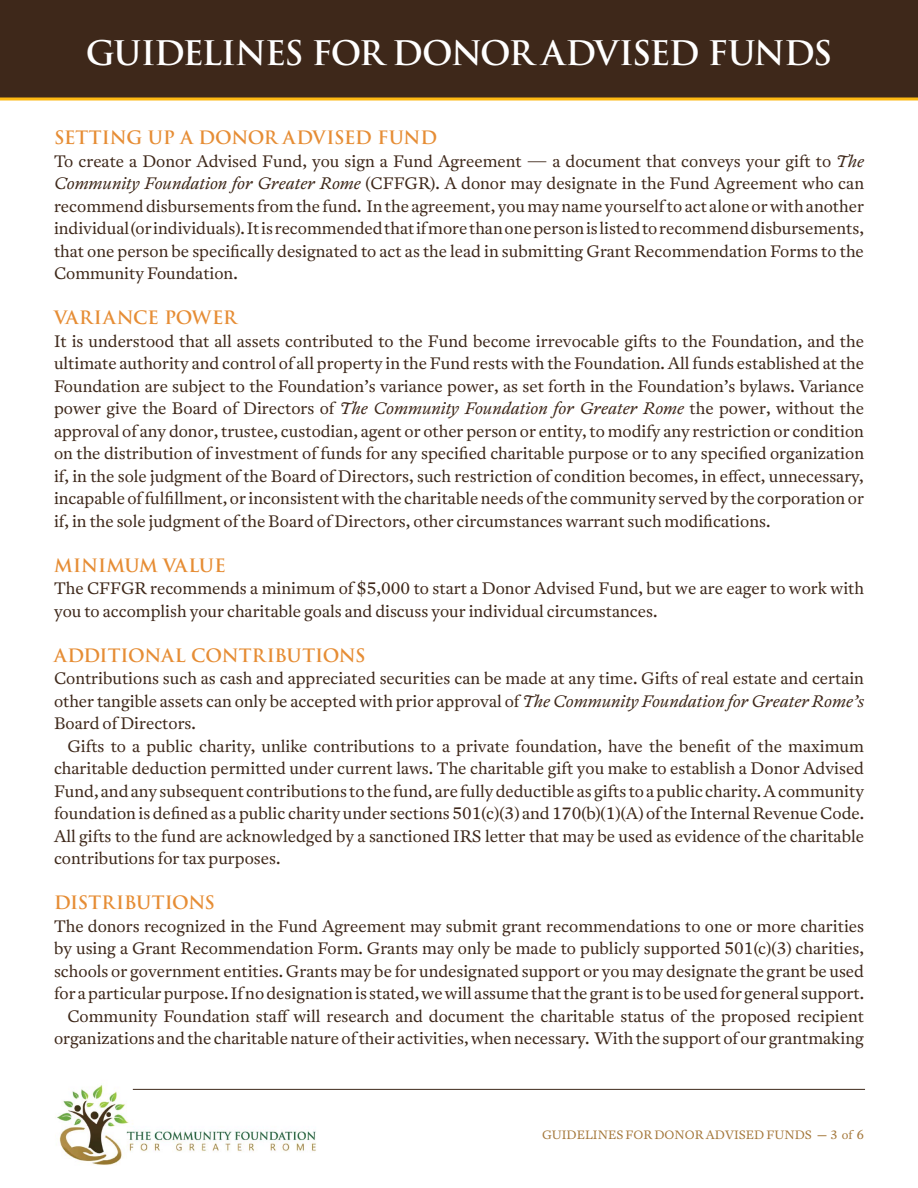
<style>
.page{position:relative;width:918px;height:1188px;background:#fff}
.page>*{position:absolute;margin:0;border:0;box-sizing:border-box;transform-origin:0 0}
.t1{font:700 33px "Trajan Pro";letter-spacing:-.05em;color:#fff}
.t2{font:700 18px "Trajan Pro";letter-spacing:-.01em;color:#e68d35}
.t3{font:300 16.5px/22.5px "Antwerp";color:#3e281a;text-align:justify}
.t4{font:300 12px "Antwerp";color:#a4773a}
.s1{font-style:italic}
.s2{font-family:"Helvetica Neue";font-weight:400}
</style>
<div class="page">
<img style="left:57px;top:1085px;width:277px;height:80px">
<hr style="left:133px;top:1089px;width:732px;height:1px;background:#3e281a">
<div style="left:0;top:0;width:918px;height:99px;background:#3e281a"></div>
<hr style="left:0;top:98px;width:918px;height:2px;background:#fdb913">
<h1 class="t1" style="left:86px;top:32px;width:748px">GUIDELINES FOR DONOR ADVISED FUNDS</h1>
<p class="t2" style="left:54px;top:126px;width:385px">SETTING UP A DONOR ADVISED FUND</p>
<p class="t3" style="left:54px;top:149px;width:812px">To create a Donor Advised Fund, you sign a Fund Agreement — a document that conveys your gift to <span class="s1">The Community Foundation for Greater Rome</span> (CFFGR). A donor may designate in the Fund Agreement who can recommend disbursements from the fund. In the agreement, you may name yourself to act alone or with another individual (or individuals). It is recommended that if more than one person is listed to recommend disbursements, that one person be specifically designated to act as the lead in submitting Grant Recommendation Forms to the Community Foundation.</p>
<p class="t2" style="left:54px;top:306px;width:184px">VARIANCE POWER</p>
<p class="t3" style="left:54px;top:329px;width:812px">It is understood that all assets contributed to the Fund become irrevocable gifts to the Foundation, and the ultimate authority and control of all property in the Fund rests with the Foundation. All funds established at the Foundation are subject to the Foundation’s variance power, as set forth in the Foundation’s bylaws. Variance power give the Board of Directors of <span class="s1">The Community Foundation for Greater Rome</span> the power, without the approval of any donor, trustee, custodian, agent or other person or entity, to modify any restriction or condition on the distribution of investment of funds for any specified charitable purpose or to any specified organization if, in the sole judgment of the Board of Directors, such restriction of condition becomes, in effect, unnecessary, incapable of fulfillment, or inconsistent with the charitable needs of the community served by the corporation or if, in the sole judgment of the Board of Directors, other circumstances warrant such modifications.</p>
<p class="t2" style="left:54px;top:554px;width:173px">MINIMUM VALUE</p>
<p class="t3" style="left:54px;top:577px;width:812px">The CFFGR recommends a minimum of $5,000 to start a Donor Advised Fund, but we are eager to work with you to accomplish your charitable goals and discuss your individual circumstances.</p>
<p class="t2" style="left:54px;top:644px;width:313px">ADDITIONAL CONTRIBUTIONS</p>
<p class="t3" style="left:54px;top:667px;width:812px">Contributions such as cash and appreciated securities can be made at any time. Gifts of real estate and certain other tangible assets can only be accepted with prior approval of <span class="s1">The Community Foundation for Greater Rome’s </span>Board of Directors.</p>
<p class="t3" style="left:54px;top:735px;width:812px;text-indent:13px">Gifts to a public charity, unlike contributions to a private foundation, have the benefit of the maximum charitable deduction permitted under current laws. The charitable gift you make to establish a Donor Advised Fund, and any subsequent contributions to the fund, are fully deductible as gifts to a public charity. A community foundation is defined as a public charity under sections 501(c)(3) and 170(b)(1)(A) of the Internal Revenue Code.<br>All gifts to the fund are acknowledged by a sanctioned IRS letter that may be used as evidence of the charitable contributions for tax purposes.</p>
<p class="t2" style="left:54px;top:891px;width:163px">DISTRIBUTIONS</p>
<p class="t3" style="left:54px;top:914px;width:812px;text-align:right">The donors recognized in the Fund Agreement may submit grant recommendations to one or more charities by using a Grant Recommendation Form. Grants may only be made to publicly supported 501(c)(3) charities, schools or government entities. Grants may be for undesignated support or you may designate the grant be used for a particular purpose. If no designation is stated, we will assume that the grant is to be used for general support.<br>Community Foundation staff will research and document the charitable status of the proposed recipient organizations and the charitable nature of their activities, when necessary. With the support of our grantmaking</p>
<p class="t4" style="left:542px;top:1126px;width:323px">GUIDELINES FOR DONOR ADVISED FUNDS <span class="s2">—</span> 3 of 6</p>
</div>
